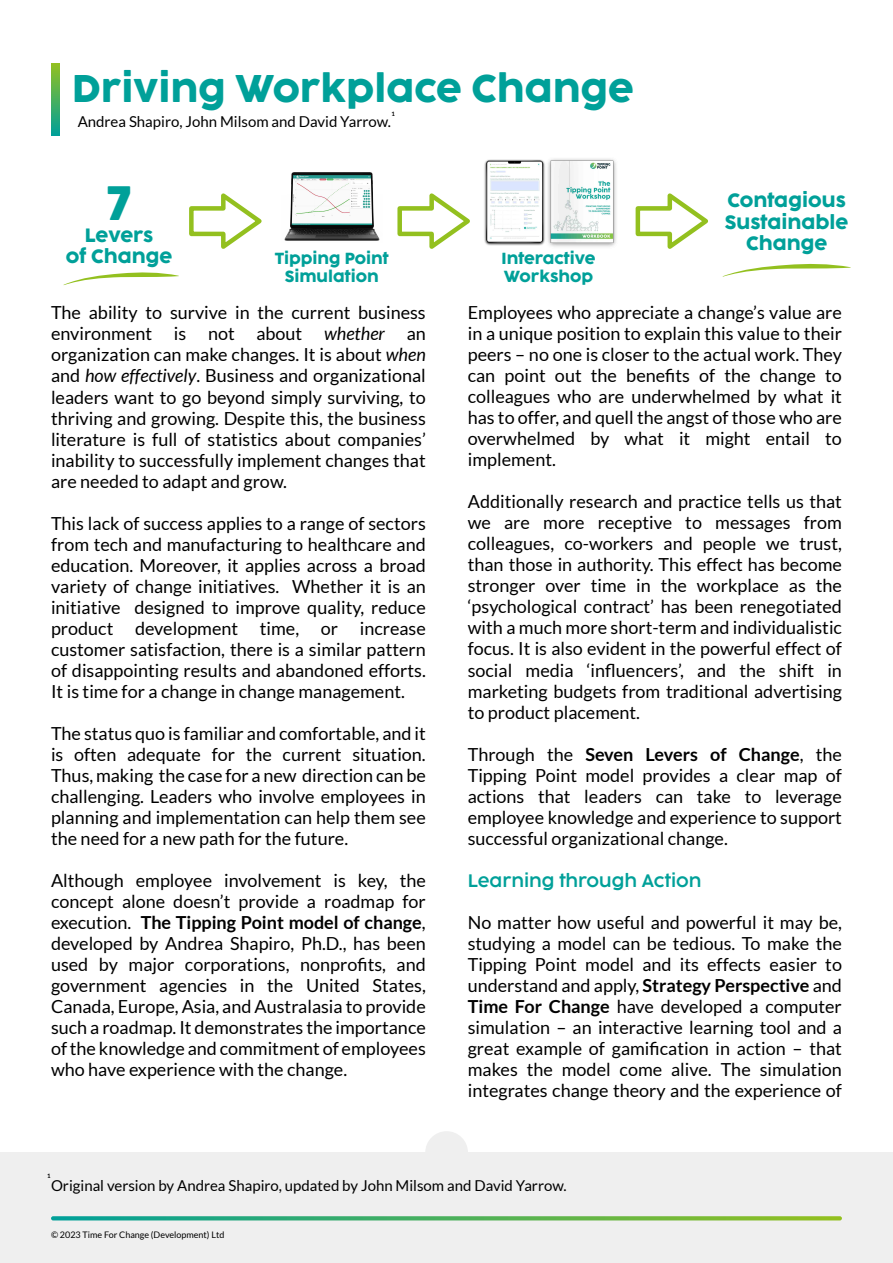
<style>
.page{position:relative;width:893px;height:1263px;background:#fff}
.page>*{position:absolute;margin:0;border:0;box-sizing:border-box;transform-origin:0 0}
.t1{font:45px "Cocogoose Pro";color:#00a099}
.t2{font:36px "Cocogoose Pro";color:#00a099}
.t3{font:18px/21px "Lato";color:#000;text-align:justify}
.t4{font:18px/21.6px "Cocogoose Pro";color:#00a099;text-align:center}
.t5{font:300 18px "Cocogoose Pro";color:#00a099}
.t6{font:15px "Lato";color:#000}
.t7{font:15px/18px "Cocogoose Pro";color:#00a099;text-align:center}
.t8{font:9px "Lato";color:#000}
.t9{font:700 6px "Lato";color:#000}
.s1{font-style:italic}
.s2{font-weight:700}
</style>
<div class="page">
<div style="left:0;top:1152px;width:893px;height:111px;background:#efefef"></div>
<div style="left:425px;top:1131px;width:43px;height:43px;background:#efefef;border-radius:50%"></div>
<svg style="left:51px;top:1216px;width:791px;height:4px;background:#53b364"></svg>
<img style="left:484px;top:158px;width:132px;height:89px">
<svg style="left:51px;top:64px;width:9px;height:72px"></svg>
<svg style="left:189px;top:193px;width:73px;height:56px"></svg>
<svg style="left:397px;top:193px;width:73px;height:56px"></svg>
<svg style="left:635px;top:193px;width:73px;height:56px"></svg>
<img style="left:284px;top:172px;width:96px;height:69px">
<svg style="left:63px;top:272px;width:116px;height:13px"></svg>
<svg style="left:722px;top:263px;width:129px;height:14px"></svg>
<h2 class="t2" style="left:72px;top:59px;width:563px">Driving Workplace Change</h2>
<p class="t6" style="left:78px;top:113px;width:315px">Andrea Shapiro, John Milsom and David Yarrow.</p>
<p class="t9" style="left:391px;top:111px;width:5px">1</p>
<h1 class="t1" style="left:106px;top:167px;width:27px">7</h1>
<p class="t4" style="left:66px;top:224px;width:108px">Levers<br>of Change</p>
<p class="t7" style="left:275px;top:249px;width:115px">Tipping Point<br>Simulation</p>
<p class="t7" style="left:502px;top:249px;width:95px;text-align:left">Interactive<br>Workshop</p>
<p class="t4" style="left:725px;top:189px;width:125px">Contagious<br>Sustainable<br>Change</p>
<p class="t3" style="left:51px;top:302px;width:376px">The ability to survive in the current business environment is not about <span class="s1">whether</span> an organization can make changes. It is about <span class="s1">when </span>and <span class="s1">how effectively</span>. Business and organizational leaders want to go beyond simply surviving, to thriving and growing. Despite this, the business literature is full of statistics about companies’ inability to successfully implement changes that are needed to adapt and grow.</p>
<p class="t3" style="left:51px;top:512px;width:376px">This lack of success applies to a range of sectors from tech and manufacturing to healthcare and education. Moreover, it applies across a broad variety of change initiatives. Whether it is an initiative designed to improve quality, reduce product development time, or increase customer satisfaction, there is a similar pattern of disappointing results and abandoned efforts.<br>It is time for a change in change management.</p>
<p class="t3" style="left:51px;top:722px;width:376px">The status quo is familiar and comfortable, and it is often adequate for the current situation.<br>Thus, making the case for a new direction can be challenging. Leaders who involve employees in planning and implementation can help them see the need for a new path for the future.</p>
<p class="t3" style="left:51px;top:869px;width:376px">Although employee involvement is key, the concept alone doesn’t provide a roadmap for execution. <span class="s2">The Tipping Point model of change</span>, developed by Andrea Shapiro, Ph.D., has been used by major corporations, nonprofits, and government agencies in the United States, Canada, Europe, Asia, and Australasia to provide such a roadmap. It demonstrates the importance of the knowledge and commitment of employees who have experience with the change.</p>
<p class="t3" style="left:468px;top:302px;width:376px">Employees who appreciate a change’s value are in a unique position to explain this value to their peers – no one is closer to the actual work. They can point out the benefits of the change to colleagues who are underwhelmed by what it has to offer, and quell the angst of those who are overwhelmed by what it might entail to implement.</p>
<p class="t3" style="left:468px;top:491px;width:376px">Additionally research and practice tells us that we are more receptive to messages from colleagues, co-workers and people we trust, than those in authority. This effect has become stronger over time in the workplace as the ‘psychological contract’ has been renegotiated with a much more short-term and individualistic focus. It is also evident in the powerful effect of social media ‘influencers’, and the shift in marketing budgets from traditional advertising to product placement.</p>
<p class="t3" style="left:468px;top:743px;width:376px">Through the <span class="s2">Seven Levers of Change</span>, the Tipping Point model provides a clear map of actions that leaders can take to leverage employee knowledge and experience to support successful organizational change.</p>
<p class="t5" style="left:468px;top:868px;width:235px">Learning through Action</p>
<p class="t3" style="left:468px;top:911px;width:376px">No matter how useful and powerful it may be, studying a model can be tedious. To make the Tipping Point model and its effects easier to understand and apply, <span class="s2">Strategy Perspective</span> and <span class="s2">Time For Change</span> have developed a computer simulation – an interactive learning tool and a great example of gamification in action – that makes the model come alive. The simulation integrates change theory and the experience of</p>
<p class="t9" style="left:47px;top:1172px;width:5px">1</p>
<p class="t6" style="left:51px;top:1177px;width:517px">Original version by Andrea Shapiro, updated by John Milsom and David Yarrow.</p>
<p class="t8" style="left:51px;top:1229px;width:175px">© 2023 Time For Change (Development) Ltd</p>
</div>
